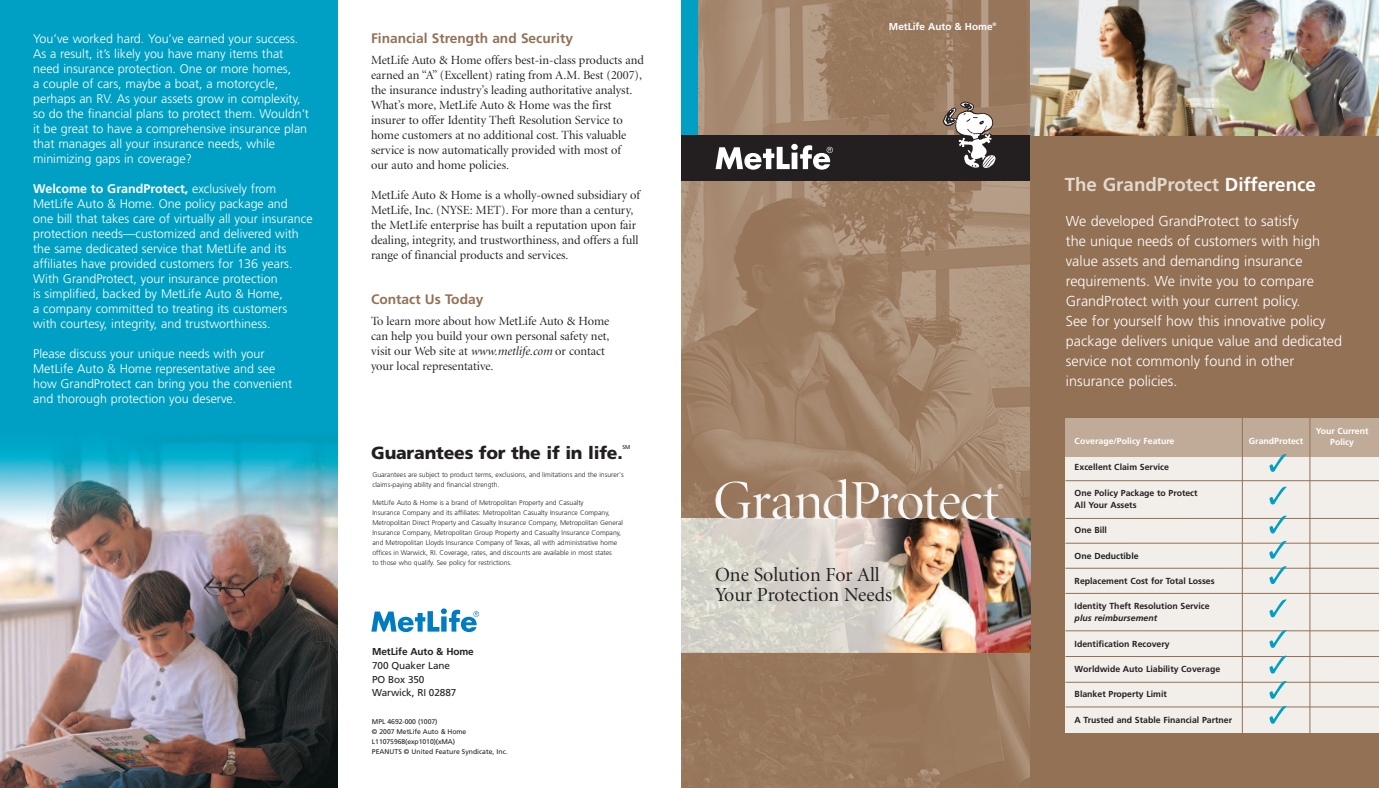
<style>
.page{position:relative;width:1379px;height:788px;background:#fff}
.page>*{position:absolute;margin:0;border:0;box-sizing:border-box;transform-origin:0 0}
.t1{font:20px/20px "Minion Display";color:#231f20}
.t2{font:700 18.75px "Frutiger";color:#e2d9cf}
.t3{font:900 17.5px "Frutiger";letter-spacing:-.01em;color:#231f20}
.t4{font:300 14.38px/20px "Frutiger";color:#fff}
.t5{font:700 13.75px "Frutiger";color:#937155}
.t6{font:300 12.5px/15px "Frutiger";color:#fff}
.t7{font:12.5px/15px "Minion Display";color:#231f20}
.t8{font:10.5px "Minion Display";color:#fff}
.t9{font:10px/13.8px "Frutiger";letter-spacing:-.01em;color:#231f20}
.t10{font:700 10px "Frutiger";color:#fff}
.t11{font:700 10px "Frutiger";letter-spacing:-.01em;color:#231f20}
.t12{font:700 8.75px/11.9px "Frutiger";color:#231f20}
.t13{font:700 8.75px "Frutiger";color:#fff}
.t14{font:italic 700 8.75px "Frutiger";color:#231f20}
.t15{font:300 6.88px/10px "Frutiger";color:#231f20}
.t16{font:6.88px/10px "Frutiger";letter-spacing:-.01em;color:#231f20}
.t17{font:5.5px "Frutiger";color:#231f20}
.s1{font-weight:700}
.s2{font-style:italic}
.s3{color:#fff}
</style>
<div class="page">
<img style="left:681px;top:0;width:348px;height:787px">
<div style="left:1029px;top:131px;width:349px;height:657px;background:#937155"></div>
<div style="left:1065px;top:421px;width:313px;height:311px;background:#f2efeb"></div>
<img style="left:0;top:0;width:338px;height:787px">
<img style="left:681px;top:518px;width:348px;height:134px">
<div style="left:681px;top:0;width:17px;height:135px;background:#009fc3"></div>
<div style="left:681px;top:135px;width:348px;height:46px;background:#231f20"></div>
<svg style="left:942px;top:102px;width:54px;height:66px"></svg>
<svg style="left:715px;top:144px;width:117px;height:26px"></svg>
<svg style="left:371px;top:608px;width:108px;height:24px"></svg>
<hr style="left:1065px;top:593px;width:313px;height:1px;background:#937155">
<hr style="left:1065px;top:630px;width:313px;height:1px;background:#937155">
<img style="left:1029px;top:0;width:349px;height:135px">
<hr style="left:1065px;top:480px;width:313px;height:1px;background:#937155">
<hr style="left:1065px;top:656px;width:313px;height:1px;background:#937155">
<hr style="left:1065px;top:682px;width:313px;height:1px;background:#937155">
<hr style="left:1065px;top:706px;width:313px;height:1px;background:#937155">
<hr style="left:1065px;top:518px;width:313px;height:1px;background:#937155">
<hr style="left:1065px;top:543px;width:313px;height:1px;background:#937155">
<hr style="left:1065px;top:568px;width:313px;height:1px;background:#937155">
<div style="left:1065px;top:418px;width:313px;height:38px;background:#c0ab99"></div>
<svg style="left:1269px;top:454px;width:17px;height:18px"></svg>
<svg style="left:1269px;top:486px;width:17px;height:18px"></svg>
<svg style="left:1269px;top:515px;width:17px;height:18px"></svg>
<svg style="left:1269px;top:566px;width:17px;height:18px"></svg>
<svg style="left:1269px;top:630px;width:17px;height:17px"></svg>
<svg style="left:1269px;top:599px;width:17px;height:18px"></svg>
<svg style="left:1269px;top:655px;width:17px;height:18px"></svg>
<svg style="left:1269px;top:681px;width:17px;height:17px"></svg>
<svg style="left:1269px;top:705px;width:17px;height:18px"></svg>
<svg style="left:1269px;top:540px;width:17px;height:18px"></svg>
<img style="left:715px;top:478px;width:244px;height:41px">
<hr style="left:1309px;top:415px;width:1px;height:318px;background:#937155">
<hr style="left:1241px;top:415px;width:1px;height:319px;background:#937155">
<p class="t6" style="left:33px;top:32px;width:277px">You’ve worked hard. You’ve earned your success.<br>As a result, it’s likely you have many items that need insurance protection. One or more homes,<br>a couple of cars, maybe a boat, a motorcycle, perhaps an RV. As your assets grow in complexity, so do the financial plans to protect them. Wouldn’t it be great to have a comprehensive insurance plan that manages all your insurance needs, while minimizing gaps in coverage?</p>
<p class="t6" style="left:33px;top:182px;width:281px"><span class="s1">Welcome to GrandProtect,</span> exclusively from MetLife Auto &amp; Home. One policy package and<br>one bill that takes care of virtually all your insurance protection needs—customized and delivered with the same dedicated service that MetLife and its affiliates have provided customers for 136 years.<br>With GrandProtect, your insurance protection<br>is simplified, backed by MetLife Auto &amp; Home,<br>a company committed to treating its customers with courtesy, integrity, and trustworthiness.</p>
<p class="t6" style="left:33px;top:347px;width:260px">Please discuss your unique needs with your MetLife Auto &amp; Home representative and see how GrandProtect can bring you the convenient and thorough protection you deserve.</p>
<p class="t5" style="left:371px;top:33px;width:203px">Financial Strength and Security</p>
<p class="t7" style="left:371px;top:54px;width:274px">MetLife Auto &amp; Home offers best-in-class products and earned an “A” (Excellent) rating from A.M. Best (2007), the insurance industry’s leading authoritative analyst.<br>What’s more, MetLife Auto &amp; Home was the first insurer to offer Identity Theft Resolution Service to home customers at no additional cost. This valuable service is now automatically provided with most of<br>our auto and home policies.</p>
<p class="t7" style="left:371px;top:189px;width:271px">MetLife Auto &amp; Home is a wholly-owned subsidiary of MetLife, Inc. (NYSE: MET). For more than a century, the MetLife enterprise has built a reputation upon fair dealing, integrity, and trustworthiness, and offers a full range of financial products and services.</p>
<p class="t5" style="left:371px;top:293px;width:114px">Contact Us Today</p>
<p class="t7" style="left:371px;top:314px;width:240px">To learn more about how MetLife Auto &amp; Home can help you build your own personal safety net, visit our Web site at <span class="s2">www.metlife.com</span> or contact your local representative.</p>
<h3 class="t3" style="left:371px;top:445px;width:253px">Guarantees for the if in life.</h3>
<p class="t17" style="left:622px;top:445px;width:9px">SM</p>
<p class="t15" style="left:372px;top:470px;width:253px">Guarantees are subject to product terms, exclusions, and limitations and the insurer's claims-paying ability and financial strength.</p>
<p class="t15" style="left:372px;top:498px;width:252px">MetLife Auto &amp; Home is a brand of Metropolitan Property and Casualty<br>Insurance Company and its affiliates: Metropolitan Casualty Insurance Company, Metropolitan Direct Property and Casualty Insurance Company, Metropolitan General Insurance Company, Metropolitan Group Property and Casualty Insurance Company, and Metropolitan Lloyds Insurance Company of Texas, all with administrative home offices in Warwick, RI. Coverage, rates, and discounts are available in most states<br>to those who qualify. See policy for restrictions.</p>
<p class="t11" style="left:372px;top:647px;width:103px">MetLife Auto &amp; Home</p>
<p class="t9" style="left:372px;top:659px;width:86px">700 Quaker Lane<br>PO Box 350<br>Warwick, RI 02887</p>
<p class="t16" style="left:372px;top:717px;width:137px">MPL 4692-000 (1007)<br>© 2007 MetLife Auto &amp; Home<br>L11075968(exp1010)(xMA)<br>PEANUTS © United Feature Syndicate, Inc.</p>
<p class="t10" style="left:888px;top:22px;width:109px">MetLife Auto &amp; Home<sup>®</sup></p>
<h1 class="t1" style="left:715px;top:566px;width:178px">One Solution For All<br>Your Protection Needs</h1>
<p class="t8" style="left:997px;top:483px;width:7px">®</p>
<h2 class="t2" style="left:1064px;top:177px;width:253px">The GrandProtect <span class="s3">Difference</span></h2>
<p class="t4" style="left:1065px;top:212px;width:277px">We developed GrandProtect to satisfy<br>the unique needs of customers with high value assets and demanding insurance requirements. We invite you to compare GrandProtect with your current policy.<br>See for yourself how this innovative policy package delivers unique value and dedicated service not commonly found in other insurance policies.</p>
<p class="t13" style="left:1315px;top:427px;width:54px">Your Current</p>
<p class="t13" style="left:1074px;top:437px;width:101px">Coverage/Policy Feature</p>
<p class="t13" style="left:1248px;top:437px;width:56px">GrandProtect</p>
<p class="t13" style="left:1329px;top:438px;width:25px">Policy</p>
<p class="t12" style="left:1074px;top:462px;width:96px">Excellent Claim Service</p>
<p class="t12" style="left:1074px;top:487px;width:124px">One Policy Package to Protect<br>All Your Assets</p>
<p class="t12" style="left:1074px;top:525px;width:34px">One Bill</p>
<p class="t12" style="left:1074px;top:550px;width:65px">One Deductible</p>
<p class="t12" style="left:1074px;top:575px;width:141px">Replacement Cost for Total Losses</p>
<p class="t12" style="left:1074px;top:601px;width:136px">Identity Theft Resolution Service</p>
<p class="t14" style="left:1074px;top:614px;width:84px">plus reimbursement</p>
<p class="t12" style="left:1074px;top:638px;width:97px">Identification Recovery</p>
<p class="t12" style="left:1074px;top:663px;width:147px">Worldwide Auto Liability Coverage</p>
<p class="t12" style="left:1074px;top:689px;width:94px">Blanket Property Limit</p>
<p class="t12" style="left:1074px;top:714px;width:159px">A Trusted and Stable Financial Partner</p>
</div>
